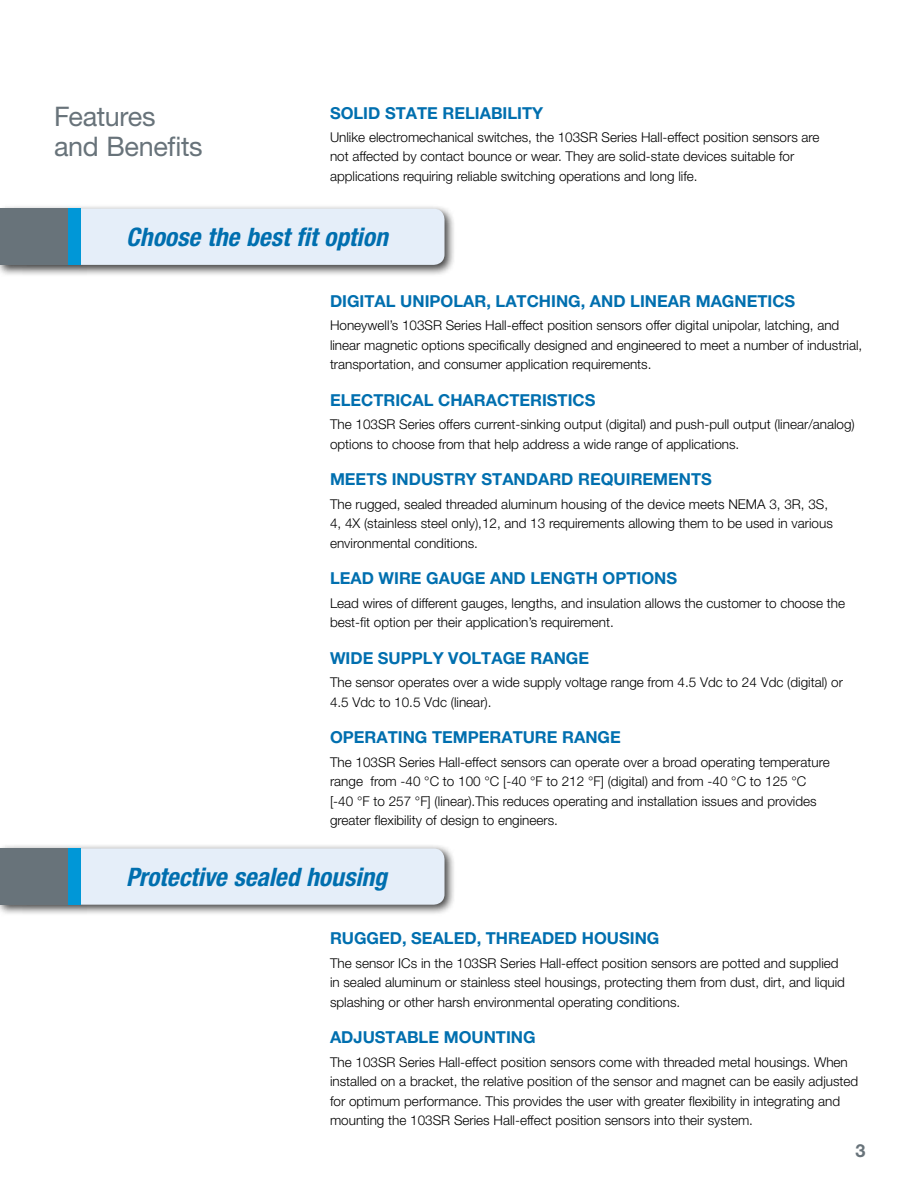
<style>
.page{position:relative;width:918px;height:1188px;background:#fff}
.page>*{position:absolute;margin:0;border:0;box-sizing:border-box;transform-origin:0 0}
.t1{font:27px/30px "Helvetica Neue LT Std";letter-spacing:-.015em;color:#68737a}
.t2{font:italic 700 condensed 25.5px "Helvetica Neue LT Std";color:#006faf}
.t3{font:700 18px "Helvetica Neue LT Std";color:#68737a}
.t4{font:700 16.5px "Helvetica Neue LT Std";color:#006faf}
.t5{font:300 13.5px/19.5px "Helvetica Neue LT Std";color:#000}
</style>
<div class="page">
<div style="left:0;top:204px;width:456px;height:73px;background:#000;opacity:.75"></div>
<div style="left:81px;top:209px;width:364px;height:56px;background:#e5eef9"></div>
<div style="left:21px;top:209px;width:60px;height:56px;background:#0097d7"></div>
<div style="left:0;top:209px;width:68px;height:56px;background:#68737a"></div>
<div style="left:0;top:844px;width:456px;height:73px;background:#000;opacity:.75"></div>
<div style="left:81px;top:849px;width:364px;height:56px;background:#e5eef9"></div>
<div style="left:21px;top:849px;width:60px;height:56px;background:#0097d7"></div>
<div style="left:0;top:849px;width:68px;height:56px;background:#68737a"></div>
<h1 class="t1" style="left:54px;top:101px;width:150px">Features and Benefits</h1>
<p class="t4" style="left:330px;top:103px;width:215px">SOLID STATE RELIABILITY</p>
<p class="t5" style="left:330px;top:127px;width:491px">Unlike electromechanical switches, the 103SR Series Hall-effect position sensors are not affected by contact bounce or wear. They are solid-state devices suitable for applications requiring reliable switching operations and long life.</p>
<h2 class="t2" style="left:126px;top:221px;width:263px">Choose the best fit option</h2>
<p class="t4" style="left:330px;top:291px;width:467px">DIGITAL UNIPOLAR, LATCHING, AND LINEAR MAGNETICS</p>
<p class="t5" style="left:330px;top:315px;width:534px">Honeywell’s 103SR Series Hall-effect position sensors offer digital unipolar, latching, and linear magnetic options specifically designed and engineered to meet a number of industrial, transportation, and consumer application requirements.</p>
<p class="t4" style="left:330px;top:390px;width:267px">ELECTRICAL CHARACTERISTICS</p>
<p class="t5" style="left:330px;top:414px;width:526px">The 103SR Series offers current-sinking output (digital) and push-pull output (linear/analog) options to choose from that help address a wide range of applications.</p>
<p class="t4" style="left:330px;top:469px;width:383px">MEETS INDUSTRY STANDARD REQUIREMENTS</p>
<p class="t5" style="left:330px;top:494px;width:504px">The rugged, sealed threaded aluminum housing of the device meets NEMA 3, 3R, 3S,<br>4, 4X (stainless steel only),12, and 13 requirements allowing them to be used in various environmental conditions.</p>
<p class="t4" style="left:330px;top:568px;width:349px">LEAD WIRE GAUGE AND LENGTH OPTIONS</p>
<p class="t5" style="left:330px;top:593px;width:517px">Lead wires of different gauges, lengths, and insulation allows the customer to choose the best-fit option per their application’s requirement.</p>
<p class="t4" style="left:330px;top:648px;width:261px">WIDE SUPPLY VOLTAGE RANGE</p>
<p class="t5" style="left:330px;top:672px;width:514px">The sensor operates over a wide supply voltage range from 4.5 Vdc to 24 Vdc (digital) or<br>4.5 Vdc to 10.5 Vdc (linear).</p>
<p class="t4" style="left:330px;top:727px;width:292px">OPERATING TEMPERATURE RANGE</p>
<p class="t5" style="left:330px;top:752px;width:501px">The 103SR Series Hall-effect sensors can operate over a broad operating temperature range from -40 °C to 100 °C [-40 °F to 212 °F] (digital) and from -40 °C to 125 °C [-40 °F to 257 °F] (linear).This reduces operating and installation issues and provides greater flexibility of design to engineers.</p>
<h2 class="t2" style="left:126px;top:861px;width:262px">Protective sealed housing</h2>
<p class="t4" style="left:330px;top:928px;width:331px">RUGGED, SEALED, THREADED HOUSING</p>
<p class="t5" style="left:330px;top:953px;width:517px">The sensor ICs in the 103SR Series Hall-effect position sensors are potted and supplied in sealed aluminum or stainless steel housings, protecting them from dust, dirt, and liquid splashing or other harsh environmental operating conditions.</p>
<p class="t4" style="left:330px;top:1027px;width:207px">ADJUSTABLE MOUNTING</p>
<p class="t5" style="left:330px;top:1052px;width:530px">The 103SR Series Hall-effect position sensors come with threaded metal housings. When installed on a bracket, the relative position of the sensor and magnet can be easily adjusted for optimum performance. This provides the user with greater flexibility in integrating and mounting the 103SR Series Hall-effect position sensors into their system.</p>
<h3 class="t3" style="left:855px;top:1139px;width:12px">3</h3>
</div>
